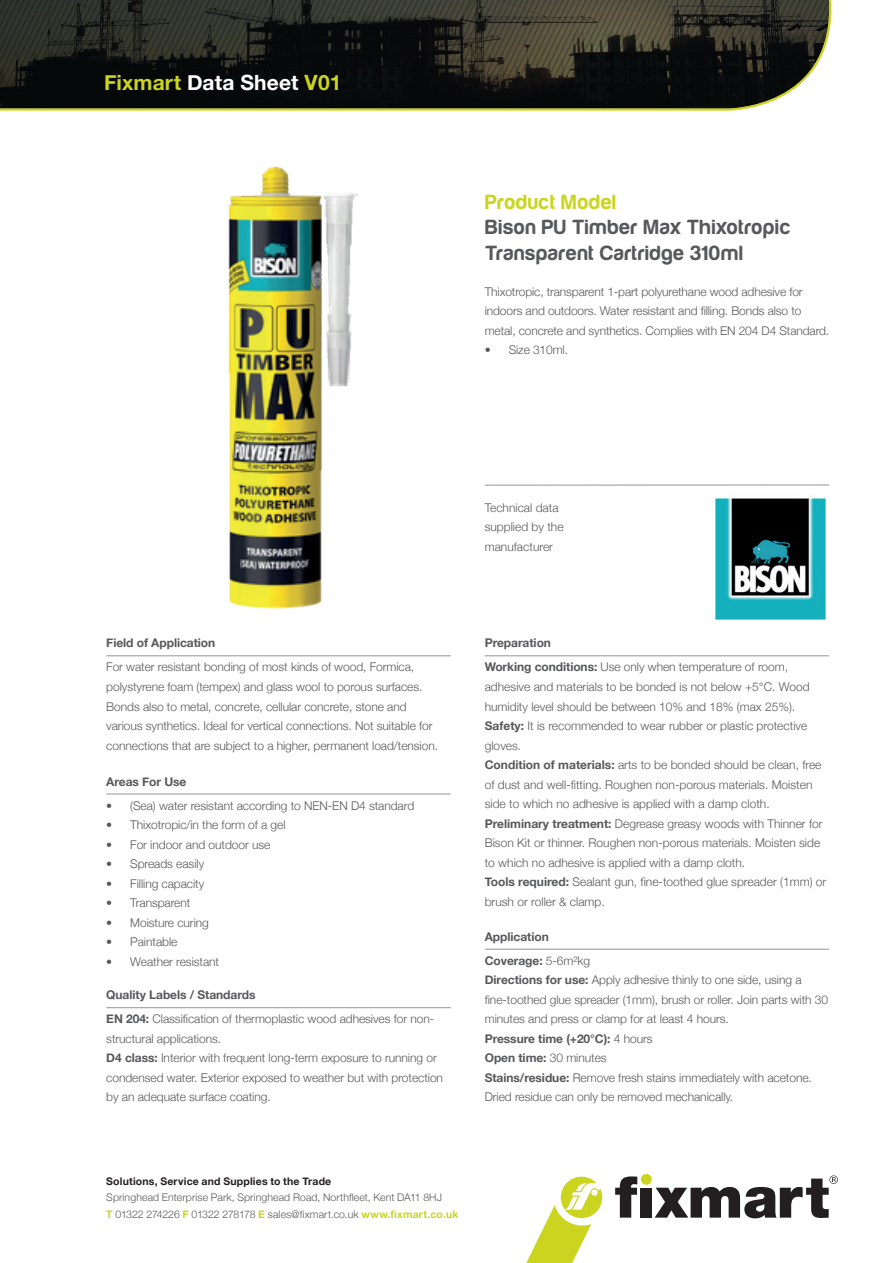
<style>
.page{position:relative;width:893px;height:1263px;background:#fff}
.page>*{position:absolute;margin:0;border:0;box-sizing:border-box;transform-origin:0 0}
.t1{font:700 21px/25.2px "Harabara Mais Bold Harabara Mais";letter-spacing:.01em;color:#57585a}
.t2{font:700 21px "Helvetica Neue";letter-spacing:.005em;color:#cbd41f}
.t3{font:700 21px "Harabara Mais Bold Harabara Mais";letter-spacing:.01em;color:#cbd41f}
.t4{font:300 12px/19.5px "Helvetica Neue";letter-spacing:-.005em;color:#57585a}
.t5{font:700 12px/24px "Helvetica Neue";letter-spacing:-.005em;color:#57585a}
.t6{font:300 10.5px/16.5px "Helvetica Neue";letter-spacing:.01em;color:#57585a}
.t7{font:700 10.5px "Helvetica Neue";letter-spacing:.02em;color:#231f20}
.s1{color:#fff}
.s2{font-weight:700}
.s3{font-weight:300}
.s4{font-weight:700;color:#cbd41f}
</style>
<div class="page">
<svg style="left:615px;top:1176px;width:22px;height:41px"></svg>
<div style="left:641px;top:1188px;width:11px;height:29px;background:#231f20"></div>
<div style="left:641px;top:1174px;width:11px;height:11px;background:#cbd41f;border-radius:50%"></div>
<svg style="left:655px;top:1175px;width:183px;height:43px"></svg>
<svg style="left:526px;top:1177px;width:76px;height:86px"></svg>
<svg style="left:0;top:0;width:831px;height:111px;background:#282922"></svg>
<hr style="left:106px;top:794px;width:345px;height:1px;background:#939598">
<hr style="left:106px;top:655px;width:345px;height:1px;background:#939598">
<hr style="left:106px;top:1007px;width:345px;height:1px;background:#939598">
<hr style="left:485px;top:949px;width:344px;height:1px;background:#939598">
<hr style="left:485px;top:655px;width:344px;height:1px;background:#939598">
<hr style="left:485px;top:485px;width:344px;height:1px;background:#939598">
<img style="left:715px;top:497px;width:111px;height:123px">
<img style="left:228px;top:166px;width:130px;height:443px">
<h1 class="t2" style="left:104px;top:66px;width:239px">Fixmart <span class="s1">Data Sheet</span> V01</h1>
<h1 class="t3" style="left:485px;top:190px;width:133px">Product Model</h1>
<h1 class="t1" style="left:485px;top:215px;width:307px">Bison PU Timber Max Thixotropic<br>Transparent Cartridge 310ml</h1>
<p class="t4" style="left:485px;top:281px;width:346px">Thixotropic, transparent 1-part polyurethane wood adhesive for indoors and outdoors. Water resistant and filling. Bonds also to metal, concrete and synthetics. Complies with EN 204 D4 Standard.</p>
<p class="t4" style="left:485px;top:339px;width:85px">• Size 310ml.</p>
<p class="t4" style="left:485px;top:497px;width:80px">Technical data supplied by the manufacturer</p>
<p class="t5" style="left:106px;top:631px;width:111px">Field of Application</p>
<p class="t4" style="left:106px;top:657px;width:333px">For water resistant bonding of most kinds of wood, Formica, polystyrene foam (tempex) and glass wool to porous surfaces.<br>Bonds also to metal, concrete, cellular concrete, stone and various synthetics. Ideal for vertical connections. Not suitable for connections that are subject to a higher, permanent load/tension.</p>
<p class="t5" style="left:106px;top:770px;width:82px">Areas For Use</p>
<p class="t4" style="left:106px;top:795px;width:309px">• (Sea) water resistant according to NEN-EN D4 standard</p>
<p class="t4" style="left:106px;top:814px;width:181px">• Thixotropic/in the form of a gel</p>
<p class="t4" style="left:106px;top:834px;width:166px">• For indoor and outdoor use</p>
<p class="t4" style="left:106px;top:853px;width:99px">• Spreads easily</p>
<p class="t4" style="left:106px;top:873px;width:100px">• Filling capacity</p>
<p class="t4" style="left:106px;top:892px;width:86px">• Transparent</p>
<p class="t4" style="left:106px;top:912px;width:104px">• Moisture curing</p>
<p class="t4" style="left:106px;top:931px;width:73px">• Paintable</p>
<p class="t4" style="left:106px;top:951px;width:114px">• Weather resistant</p>
<p class="t4" style="left:106px;top:982px;width:329px;line-height:24px"><span class="s2">Quality Labels / Standards<br>EN 204:</span> Classification of thermoplastic wood adhesives for non-</p>
<p class="t4" style="left:106px;top:1028px;width:338px">structural applications.<br><span class="s2">D4 class:</span> Interior with frequent long-term exposure to running or condensed water. Exterior exposed to weather but with protection by an adequate surface coating.</p>
<p class="t5" style="left:485px;top:631px;width:305px">Preparation<br>Working conditions: <span class="s3">Use only when temperature of room,</span></p>
<p class="t4" style="left:485px;top:676px;width:343px">adhesive and materials to be bonded is not below +5°C. Wood humidity level should be between 10% and 18% (max 25%).<br><span class="s2">Safety:</span> It is recommended to wear rubber or plastic protective gloves.<br><span class="s2">Condition of materials:</span> arts to be bonded should be clean, free of dust and well-fitting. Roughen non-porous materials. Moisten side to which no adhesive is applied with a damp cloth.<br><span class="s2">Preliminary treatment:</span> Degrease greasy woods with Thinner for Bison Kit or thinner. Roughen non-porous materials. Moisten side to which no adhesive is applied with a damp cloth.<br><span class="s2">Tools required:</span> Sealant gun, fine-toothed glue spreader (1mm) or brush or roller &amp; clamp.</p>
<p class="t5" style="left:485px;top:925px;width:107px">Application<br>Coverage: <span class="s3">5-6m²kg</span></p>
<p class="t4" style="left:485px;top:969px;width:345px"><span class="s2">Directions for use:</span> Apply adhesive thinly to one side, using a fine-toothed glue spreader (1mm), brush or roller. Join parts with 30 minutes and press or clamp for at least 4 hours.<br><span class="s2">Pressure time (+20°C):</span> 4 hours<br><span class="s2">Open time:</span> 30 minutes<br><span class="s2">Stains/residue:</span> Remove fresh stains immediately with acetone.<br>Dried residue can only be removed mechanically.</p>
<p class="t7" style="left:106px;top:1173px;width:227px">Solutions, Service and Supplies to the Trade</p>
<p class="t6" style="left:106px;top:1188px;width:354px">Springhead Enterprise Park, Springhead Road, Northfleet, Kent DA11 8HJ<br><span class="s4">T</span> 01322 274226 <span class="s4">F</span> 01322 278178 <span class="s4">E</span> sales@fixmart.co.uk <span class="s4">www.fixmart.co.uk</span></p>
</div>
